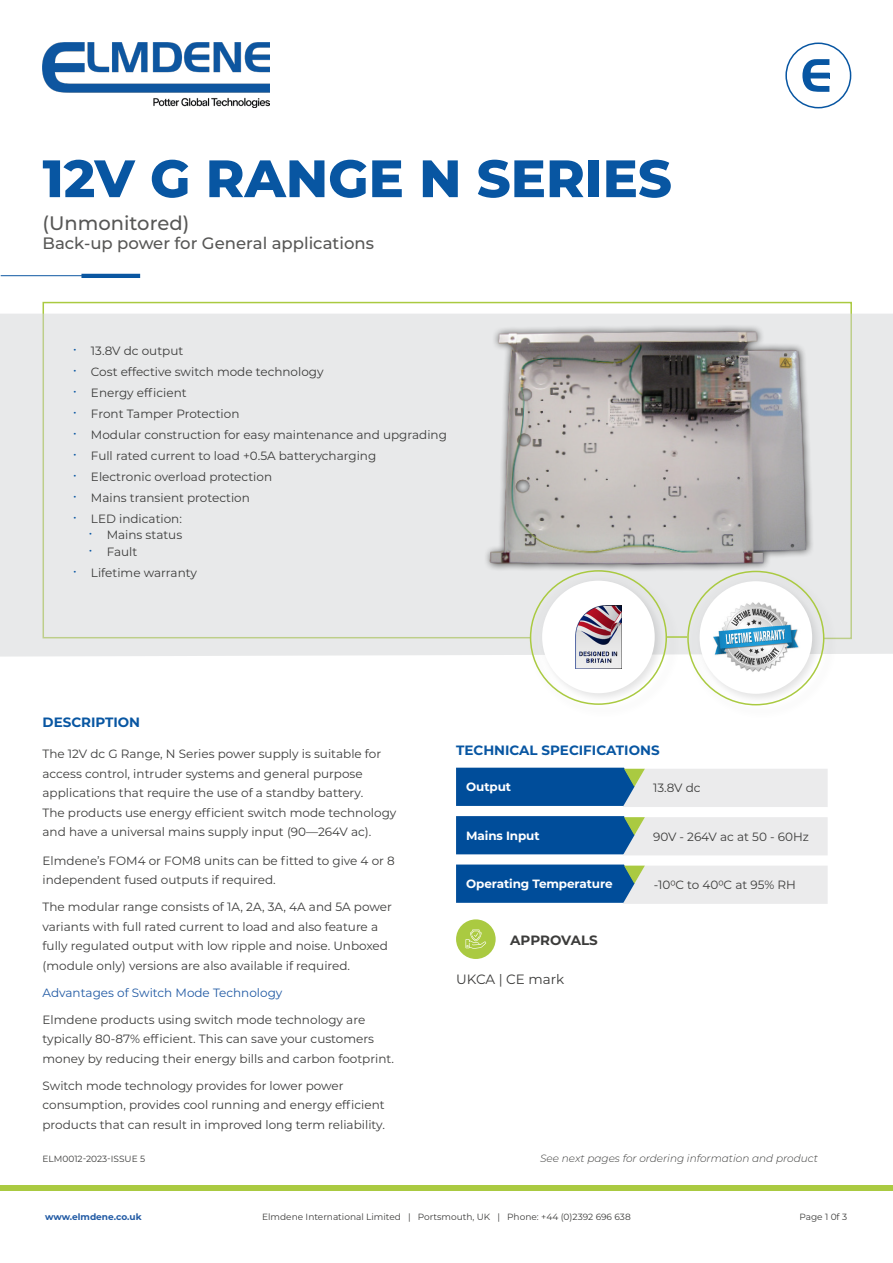
<style>
.page{position:relative;width:893px;height:1263px;background:#fff}
.page>*{position:absolute;margin:0;border:0;box-sizing:border-box;transform-origin:0 0}
.t1{font:800 52.5px "Montserrat";color:#0856a2}
.t2{font:500 19.5px "Montserrat";color:#575756}
.t3{font:500 16.5px "Montserrat";color:#575756}
.t4{font:700 13.5px "Montserrat";color:#0856a2}
.t5{font:13.5px "Montserrat";color:#3c3c3b}
.t6{font:700 13.5px "Montserrat";letter-spacing:-.005em;color:#3c3c3b}
.t7{font:12px/19.5px "Montserrat";color:#3c3c3b}
.t8{font:700 12px "Montserrat";letter-spacing:-.01em;color:#fff}
.t9{font:12px "Montserrat";color:#215aa4}
.t10{font:12px/21px "Montserrat";color:#0856a2;text-align:justify}
.t11{font:italic 300 10.5px "Montserrat";color:#3c3c3b}
.t12{font:9px "Montserrat";color:#3c3c3b}
.t13{font:700 9px "Montserrat";color:#215aa4}
</style>
<div class="page">
<svg style="left:42px;top:301px;width:810px;height:13px"></svg>
<div style="left:0;top:314px;width:893px;height:343px;background:#e8e9ea"></div>
<div style="left:456px;top:919px;width:40px;height:40px;background:#aaca41;border-radius:50%"></div>
<svg style="left:465px;top:929px;width:21px;height:20px"></svg>
<div style="left:528px;top:568px;width:153px;height:151px;background:#000;opacity:.12"></div>
<div style="left:685px;top:569px;width:153px;height:150px;background:#000;opacity:.12"></div>
<div style="left:537px;top:576px;width:129px;height:128px;background:#000;opacity:.12"></div>
<div style="left:542px;top:581px;width:113px;height:112px;background:#fff;border-radius:50%"></div>
<div style="left:695px;top:576px;width:128px;height:129px;background:#000;opacity:.12"></div>
<div style="left:700px;top:581px;width:112px;height:113px;background:#fff;border-radius:50%"></div>
<img style="left:576px;top:605px;width:45px;height:63px">
<img style="left:711px;top:599px;width:90px;height:74px">
<div style="left:0;top:1185px;width:893px;height:6px;background:#aaca41"></div>
<hr style="left:667px;top:636px;width:20px;height:2px;background:#aaca41">
<svg style="left:456px;top:768px;width:372px;height:39px;background:#7fa3c4"></svg>
<svg style="left:456px;top:816px;width:372px;height:39px;background:#7ea2c4"></svg>
<svg style="left:456px;top:864px;width:372px;height:40px;background:#82a4c5"></svg>
<svg style="left:81px;top:274px;width:59px;height:4px"></svg>
<hr style="left:1px;top:275px;width:136px;height:1px;background:#0e58a2">
<div style="left:483px;top:323px;width:332px;height:249px;background:#e8e9ea"></div>
<img style="left:486px;top:326px;width:325px;height:245px">
<div style="left:785px;top:43px;width:66px;height:65px;border:2px solid #0856a2;border-radius:50%"></div>
<svg style="left:802px;top:59px;width:27px;height:33px"></svg>
<img style="left:43px;top:43px;width:227px;height:65px">
<h1 class="t1" style="left:43px;top:140px;width:631px">12V G RANGE N SERIES</h1>
<h2 class="t2" style="left:43px;top:210px;width:148px">(Unmonitored)</h2>
<h3 class="t3" style="left:43px;top:232px;width:333px">Back-up power for General applications</h3>
<p class="t10" style="left:73px;top:337px;width:5px">• • • • • • • • •</p>
<p class="t10" style="left:73px;top:559px;width:5px">•</p>
<p class="t7" style="left:91px;top:339px;width:358px;line-height:21px">13.8V dc output<br>Cost effective switch mode technology<br>Energy efficient<br>Front Tamper Protection<br>Modular construction for easy maintenance and upgrading<br>Full rated current to load +0.5A batterycharging<br>Electronic overload protection<br>Mains transient protection<br>LED indication:</p>
<p class="t7" style="left:107px;top:526px;width:77px;line-height:16.5px">Mains status<br>Fault</p>
<p class="t7" style="left:91px;top:562px;width:108px">Lifetime warranty</p>
<p class="t10" style="left:89px;top:524px;width:5px;line-height:16.5px">• •</p>
<p class="t4" style="left:43px;top:712px;width:99px">DESCRIPTION</p>
<p class="t7" style="left:43px;top:744px;width:340px">The 12V dc G Range, N Series power supply is suitable for</p>
<p class="t4" style="left:456px;top:740px;width:205px">TECHNICAL SPECIFICATIONS</p>
<p class="t7" style="left:43px;top:763px;width:355px">access control, intruder systems and general purpose applications that require the use of a standby battery.<br>The products use energy efficient switch mode technology and have a universal mains supply input (90—264V ac).</p>
<p class="t7" style="left:43px;top:850px;width:354px">Elmdene’s FOM4 or FOM8 units can be fitted to give 4 or 8 independent fused outputs if required.</p>
<p class="t7" style="left:43px;top:897px;width:351px">The modular range consists of 1A, 2A, 3A, 4A and 5A power variants with full rated current to load and also feature a fully regulated output with low ripple and noise. Unboxed (module only) versions are also available if required.</p>
<p class="t9" style="left:43px;top:984px;width:241px">Advantages of Switch Mode Technology</p>
<p class="t7" style="left:43px;top:1009px;width:353px">Elmdene products using switch mode technology are typically 80-87% efficient. This can save your customers money by reducing their energy bills and carbon footprint.</p>
<p class="t7" style="left:43px;top:1075px;width:344px">Switch mode technology provides for lower power consumption, provides cool running and energy efficient products that can result in improved long term reliability.</p>
<p class="t8" style="left:466px;top:778px;width:46px">Output</p>
<p class="t7" style="left:653px;top:778px;width:49px">13.8V dc</p>
<p class="t8" style="left:466px;top:827px;width:75px">Mains Input</p>
<p class="t7" style="left:653px;top:826px;width:157px">90V - 264V ac at 50 - 60Hz</p>
<p class="t8" style="left:466px;top:875px;width:148px">Operating Temperature</p>
<p class="t7" style="left:654px;top:875px;width:144px">-100C to 400C at 95% RH</p>
<p class="t6" style="left:510px;top:931px;width:89px">APPROVALS</p>
<p class="t5" style="left:456px;top:969px;width:110px">UKCA | CE mark</p>
<p class="t12" style="left:43px;top:1152px;width:104px">ELM0012-2023-ISSUE 5</p>
<p class="t11" style="left:540px;top:1151px;width:279px">See next pages for ordering information and product</p>
<p class="t13" style="left:45px;top:1211px;width:98px">www.elmdene.co.uk</p>
<p class="t12" style="left:262px;top:1211px;width:370px">Elmdene International Limited | Portsmouth, UK | Phone: +44 (0)2392 696 638</p>
<p class="t12" style="left:799px;top:1211px;width:49px">Page 1 0f 3</p>
</div>
